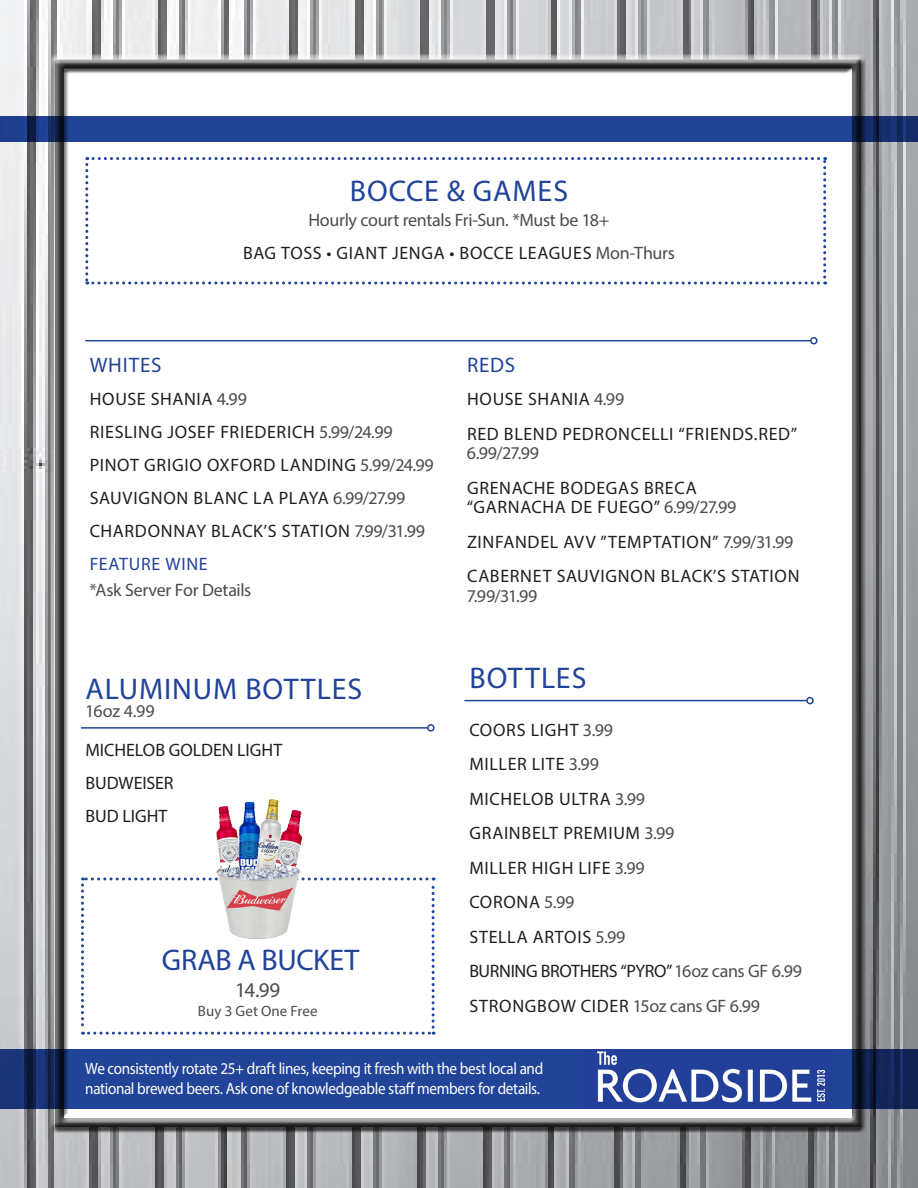
<style>
.page{position:relative;width:918px;height:1188px;background:#fff}
.page>*{position:absolute;margin:0;border:0;box-sizing:border-box;transform-origin:0 0}
.t1{font:30px "Myriad Pro";letter-spacing:.025em;color:#214398}
.t2{font:30px "Myriad Pro";letter-spacing:-.01em;color:#214398}
.t3{font:21px "Myriad Pro";letter-spacing:.04em;color:#214398}
.t4{font:21px "Myriad Pro";color:#4b4c4d}
.t5{font:18px/19.5px "Myriad Pro";letter-spacing:.03em;color:#231f20}
.t6{font:18px "Myriad Pro";letter-spacing:-.015em;color:#4b4c4d}
.t7{font:18px "Myriad Pro";letter-spacing:-.02em;color:#231f20}
.t8{font:18px "Myriad Pro";color:#231f20}
.t9{font:18px "Myriad Pro";letter-spacing:.04em;color:#214398}
.t10{font:18px "Myriad Pro";letter-spacing:-.01em;color:#231f20}
.t11{font:16.5px/19.5px "Myriad Pro";letter-spacing:-.02em;color:#fff;scale:.92 1}
.t12{font:15px "Myriad Pro";letter-spacing:.005em;color:#4b4c4d}
.s1{color:#4b4c4d}
</style>
<div class="page">
<img style="left:0;top:0;width:918px;height:1188px">
<div style="left:51px;top:56px;width:815px;height:1076px;background:#231f20;opacity:.75"></div>
<hr style="left:464px;top:700px;width:343px;height:1px;background:#214398">
<div style="left:806px;top:697px;width:8px;height:7px;border:2px solid #214398;border-radius:50%"></div>
<hr style="left:81px;top:727px;width:347px;height:2px;background:#214398">
<div style="left:427px;top:724px;width:8px;height:8px;border:2px solid #214398;border-radius:50%"></div>
<hr style="left:85px;top:340px;width:726px;height:1px;background:#214398">
<div style="left:810px;top:337px;width:8px;height:7px;border:2px solid #214398;border-radius:50%"></div>
<div style="left:0;top:116px;width:918px;height:26px;background:#214398"></div>
<svg style="left:0;top:1049px;width:918px;height:59px;background:#1d3c8a"></svg>
<img style="left:584px;top:1049px;width:250px;height:59px">
<svg style="left:85px;top:157px;width:741px;height:128px"></svg>
<svg style="left:81px;top:877px;width:354px;height:158px"></svg>
<img style="left:216px;top:800px;width:86px;height:139px">
<p class="t1" style="left:350px;top:172px;width:220px">BOCCE &amp; GAMES</p>
<p class="t6" style="left:308px;top:209px;width:303px">Hourly court rentals Fri-Sun. *Must be 18+</p>
<p class="t5" style="left:243px;top:243px;width:433px">BAG TOSS • GIANT JENGA • BOCCE LEAGUES <span class="s1">Mon-Thurs</span></p>
<p class="t3" style="left:90px;top:352px;width:73px">WHITES</p>
<p class="t5" style="left:90px;top:389px;width:159px">HOUSE SHANIA <span class="s1">4.99</span></p>
<p class="t5" style="left:90px;top:422px;width:304px">RIESLING JOSEF FRIEDERICH <span class="s1">5.99/24.99</span></p>
<p class="t5" style="left:90px;top:455px;width:346px">PINOT GRIGIO OXFORD LANDING <span class="s1">5.99/24.99</span></p>
<p class="t5" style="left:90px;top:488px;width:317px">SAUVIGNON BLANC LA PLAYA <span class="s1">6.99/27.99</span></p>
<p class="t5" style="left:90px;top:521px;width:337px">CHARDONNAY BLACK’S STATION <span class="s1">7.99/31.99</span></p>
<p class="t9" style="left:90px;top:553px;width:120px">FEATURE WINE</p>
<p class="t6" style="left:90px;top:579px;width:163px">*Ask Server For Details</p>
<p class="t1" style="left:86px;top:670px;width:278px">ALUMINUM BOTTLES</p>
<p class="t6" style="left:85px;top:700px;width:71px">16oz 4.99</p>
<p class="t8" style="left:85px;top:739px;width:198px">MICHELOB GOLDEN LIGHT</p>
<p class="t10" style="left:85px;top:772px;width:90px">BUDWEISER</p>
<p class="t8" style="left:85px;top:805px;width:84px">BUD LIGHT</p>
<p class="t2" style="left:162px;top:941px;width:199px">GRAB A BUCKET</p>
<p class="t4" style="left:235px;top:977px;width:47px">14.99</p>
<p class="t12" style="left:198px;top:1002px;width:121px">Buy 3 Get One Free</p>
<p class="t3" style="left:467px;top:352px;width:50px">REDS</p>
<p class="t5" style="left:467px;top:389px;width:159px">HOUSE SHANIA <span class="s1">4.99</span></p>
<p class="t5" style="left:467px;top:424px;width:332px">RED BLEND PEDRONCELLI “FRIENDS.RED”<br><span class="s1">6.99/27.99</span></p>
<p class="t5" style="left:467px;top:478px;width:271px">GRENACHE BODEGAS BRECA “GARNACHA DE FUEGO” <span class="s1">6.99/27.99</span></p>
<p class="t5" style="left:467px;top:532px;width:328px">ZINFANDEL AVV ”TEMPTATION” <span class="s1">7.99/31.99</span></p>
<p class="t5" style="left:467px;top:566px;width:334px">CABERNET SAUVIGNON BLACK’S STATION<br><span class="s1">7.99/31.99</span></p>
<p class="t1" style="left:469px;top:659px;width:119px">BOTTLES</p>
<p class="t5" style="left:469px;top:720px;width:145px">COORS LIGHT <span class="s1">3.99</span></p>
<p class="t5" style="left:469px;top:754px;width:131px">MILLER LITE <span class="s1">3.99</span></p>
<p class="t5" style="left:469px;top:789px;width:177px">MICHELOB ULTRA <span class="s1">3.99</span></p>
<p class="t5" style="left:469px;top:823px;width:207px">GRAINBELT PREMIUM <span class="s1">3.99</span></p>
<p class="t5" style="left:469px;top:858px;width:177px">MILLER HIGH LIFE <span class="s1">3.99</span></p>
<p class="t5" style="left:469px;top:892px;width:106px">CORONA <span class="s1">5.99</span></p>
<p class="t5" style="left:469px;top:927px;width:158px">STELLA ARTOIS <span class="s1">5.99</span></p>
<p class="t7" style="left:469px;top:960px;width:334px">BURNING BROTHERS “PYRO” <span class="s1">16oz cans GF 6.99</span></p>
<p class="t5" style="left:469px;top:996px;width:292px">STRONGBOW CIDER <span class="s1">15oz cans GF 6.99</span></p>
<p class="t11" style="left:85px;top:1059px;width:499px">We consistently rotate 25+ draft lines, keeping it fresh with the best local and national brewed beers. Ask one of knowledgeable staff members for details.</p>
</div>
